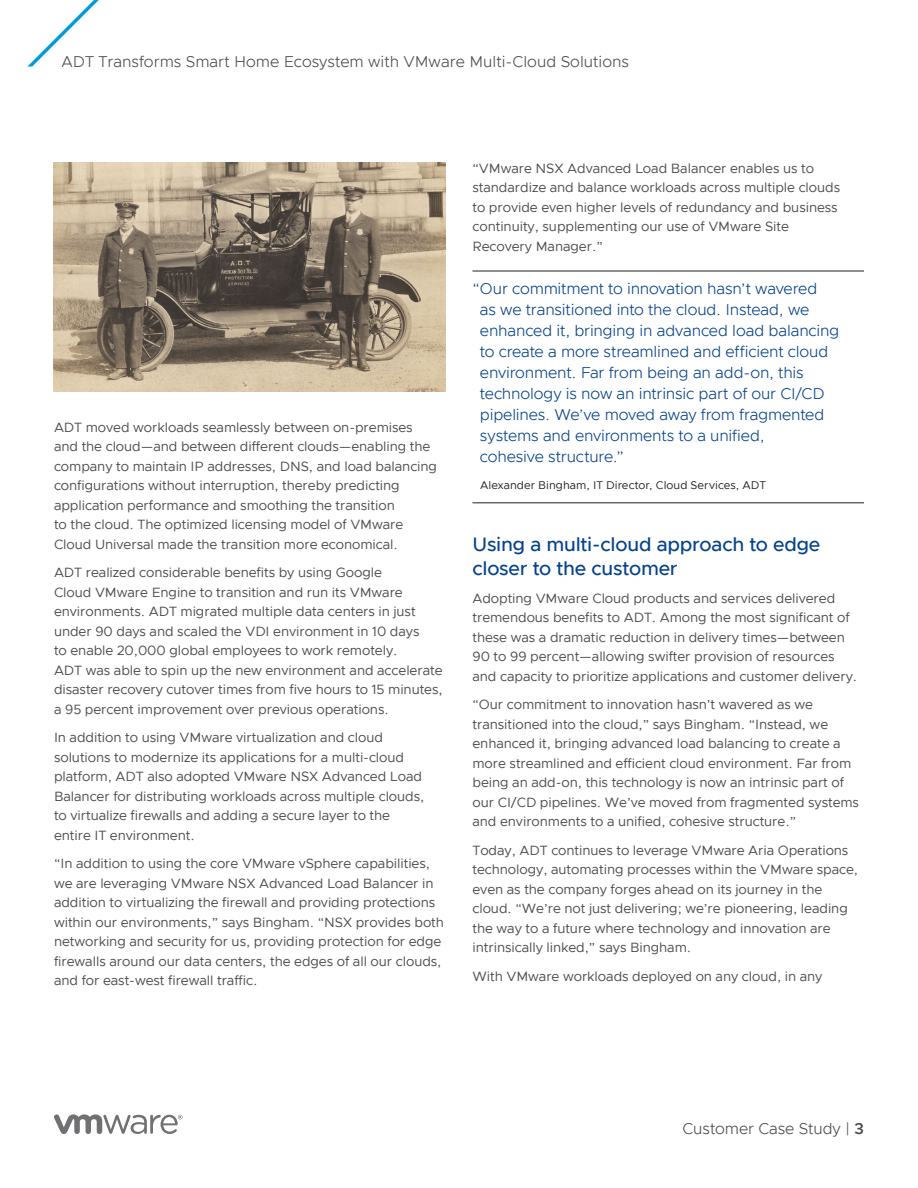
<style>
.page{position:relative;width:918px;height:1188px;background:#fff}
.page>*{position:absolute;margin:0;border:0;box-sizing:border-box;transform-origin:0 0}
._3a__BODY_TEXT{font:500 19.5px/24px "Metropolis";letter-spacing:-.01em;color:#05428c}
._3c__BODY_QUOTE_INDIGO{font:300 15.75px/21px "Metropolis";letter-spacing:-.01em;color:#05428c}
.FOLIO_HEADLINE{font:300 15.75px "Metropolis";color:#4b4c4d}
.FOLIO_BOTTOM{font:300 15.75px "Metropolis";letter-spacing:-.005em;color:#4b4c4d}
._3a__BODY_TEXT-2{font:13.5px/19.5px "Metropolis";letter-spacing:-.005em;color:#4b4c4d}
._3c__BODY_QUOTE_ATTRIBUTE{font:11.25px "Metropolis";letter-spacing:.01em;color:#231f20}
.s1{font-weight:600}
</style>
<div class="page">
<svg style="left:27px;top:0;width:72px;height:67px"></svg>
<hr style="left:472px;top:271px;width:392px;height:1px;background:#231f20">
<hr style="left:472px;top:503px;width:392px;height:1px;background:#231f20">
<svg style="left:54px;top:1114px;width:129px;height:20px"></svg>
<img style="left:54px;top:162px;width:392px;height:229px">
<p class="FOLIO_HEADLINE" style="left:62px;top:51px;width:569px">ADT Transforms Smart Home Ecosystem with VMware Multi-Cloud Solutions</p>
<p class="_3a__BODY_TEXT-2" style="left:54px;top:418px;width:385px">ADT moved workloads seamlessly between on-premises and the cloud—and between different clouds—enabling the company to maintain IP addresses, DNS, and load balancing configurations without interruption, thereby predicting application performance and smoothing the transition<br>to the cloud. The optimized licensing model of VMware Cloud Universal made the transition more economical.</p>
<p class="_3a__BODY_TEXT-2" style="left:54px;top:563px;width:390px">ADT realized considerable benefits by using Google<br>Cloud VMware Engine to transition and run its VMware environments. ADT migrated multiple data centers in just under 90 days and scaled the VDI environment in 10 days<br>to enable 20,000 global employees to work remotely.<br>ADT was able to spin up the new environment and accelerate disaster recovery cutover times from five hours to 15 minutes, a 95 percent improvement over previous operations.</p>
<p class="_3a__BODY_TEXT-2" style="left:54px;top:728px;width:372px">In addition to using VMware virtualization and cloud solutions to modernize its applications for a multi-cloud platform, ADT also adopted VMware NSX Advanced Load Balancer for distributing workloads across multiple clouds, to virtualize firewalls and adding a secure layer to the entire IT environment.</p>
<p class="_3a__BODY_TEXT-2" style="left:54px;top:854px;width:391px">“In addition to using the core VMware vSphere capabilities, we are leveraging VMware NSX Advanced Load Balancer in addition to virtualizing the firewall and providing protections within our environments,” says Bingham. “NSX provides both networking and security for us, providing protection for edge firewalls around our data centers, the edges of all our clouds, and for east-west firewall traffic.</p>
<p class="_3a__BODY_TEXT-2" style="left:472px;top:158px;width:369px">“VMware NSX Advanced Load Balancer enables us to standardize and balance workloads across multiple clouds to provide even higher levels of redundancy and business continuity, supplementing our use of VMware Site Recovery Manager.”</p>
<p class="_3c__BODY_QUOTE_INDIGO" style="left:480px;top:278px;width:361px;text-indent:-7px">“Our commitment to innovation hasn’t wavered<br>as we transitioned into the cloud. Instead, we enhanced it, bringing in advanced load balancing to create a more streamlined and efficient cloud environment. Far from being an add-on, this technology is now an intrinsic part of our CI/CD pipelines. We’ve moved away from fragmented systems and environments to a unified,<br>cohesive structure.”</p>
<p class="_3c__BODY_QUOTE_ATTRIBUTE" style="left:480px;top:478px;width:287px">Alexander Bingham, IT Director, Cloud Services, ADT</p>
<p class="_3a__BODY_TEXT" style="left:472px;top:532px;width:349px">Using a multi-cloud approach to edge closer to the customer</p>
<p class="_3a__BODY_TEXT-2" style="left:472px;top:589px;width:386px">Adopting VMware Cloud products and services delivered tremendous benefits to ADT. Among the most significant of these was a dramatic reduction in delivery times—between 90 to 99 percent—allowing swifter provision of resources and capacity to prioritize applications and customer delivery.</p>
<p class="_3a__BODY_TEXT-2" style="left:472px;top:695px;width:388px">“Our commitment to innovation hasn’t wavered as we transitioned into the cloud,” says Bingham. “Instead, we enhanced it, bringing advanced load balancing to create a more streamlined and efficient cloud environment. Far from being an add-on, this technology is now an intrinsic part of our CI/CD pipelines. We’ve moved from fragmented systems and environments to a unified, cohesive structure.”</p>
<p class="_3a__BODY_TEXT-2" style="left:472px;top:840px;width:387px">Today, ADT continues to leverage VMware Aria Operations technology, automating processes within the VMware space, even as the company forges ahead on its journey in the cloud. “We’re not just delivering; we’re pioneering, leading the way to a future where technology and innovation are intrinsically linked,” says Bingham.</p>
<p class="_3a__BODY_TEXT-2" style="left:472px;top:966px;width:352px">With VMware workloads deployed on any cloud, in any</p>
<p class="FOLIO_BOTTOM" style="left:682px;top:1119px;width:183px">Customer Case Study | <span class="s1">3</span></p>
</div>
